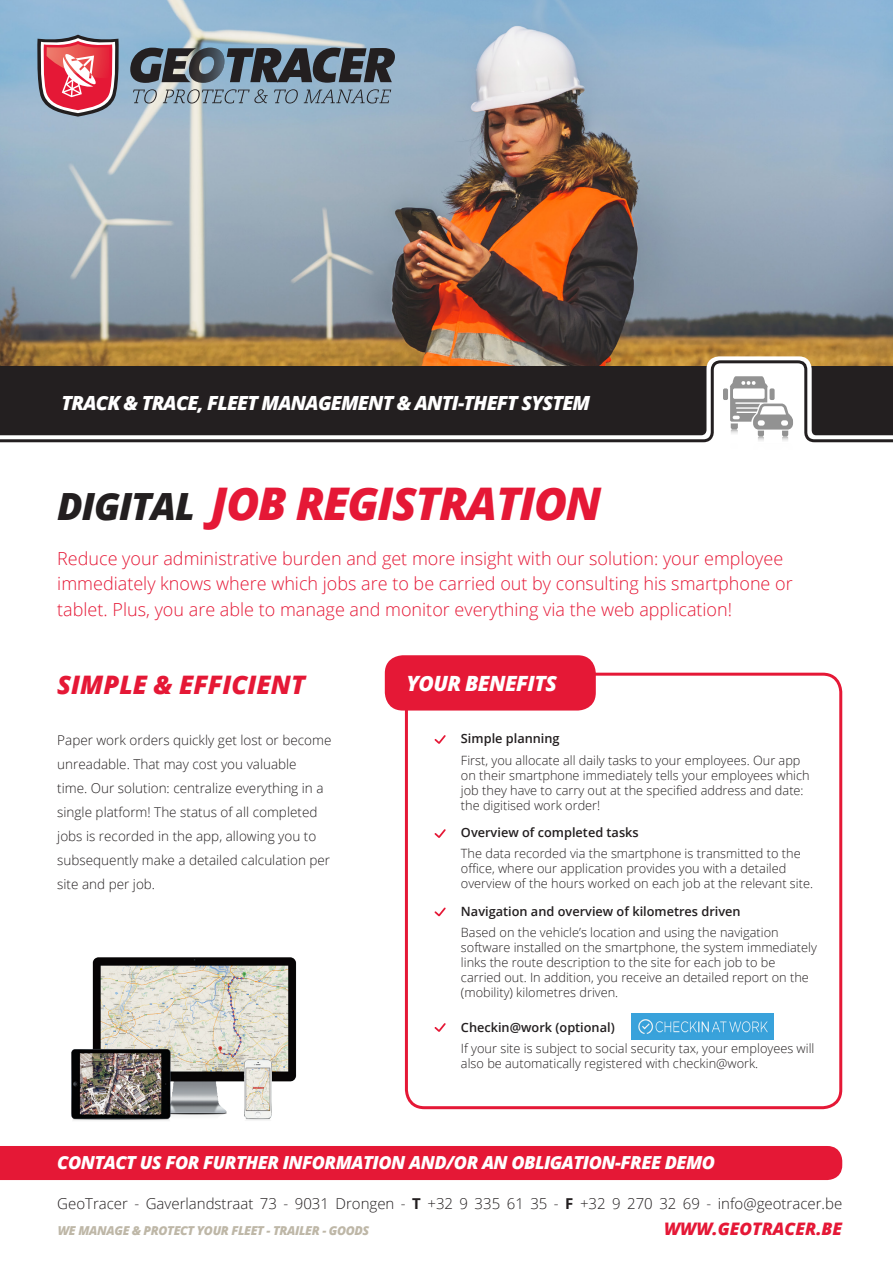
<style>
.page{position:relative;width:893px;height:1263px;background:#fff}
.page>*{position:absolute;margin:0;border:0;box-sizing:border-box;transform-origin:0 0}
.t1{font:italic 800 45px "Open Sans";letter-spacing:-.03em;color:#e51836}
.t2{font:italic 800 25.5px "Open Sans";color:#e51836}
.t3{font:italic 800 21px "Open Sans";letter-spacing:-.03em;color:#fff}
.t4{font:italic 800 19.5px "Open Sans";letter-spacing:-.04em;color:#fff}
.t5{font:300 18px/25.5px "Open Sans";color:#e51836}
.t6{font:italic 800 18px "Open Sans";letter-spacing:-.03em;color:#fff}
.t7{font:italic 800 17.25px "Open Sans";color:#e51836}
.t8{font:300 15px "Open Sans";color:#231f20}
.t9{font:300 13.5px/24px "Open Sans";color:#231f20}
.t10{font:300 12.75px/15px "Open Sans";color:#231f20}
.t11{font:600 12.75px "Open Sans";color:#231f20}
.t12{font:italic 800 12.3px "Open Sans";letter-spacing:-.03em;color:#beb7a7}
.s1{font-size:37.5px;color:#231f20}
.s2{font-weight:700}
</style>
<div class="page">
<img style="left:0;top:0;width:893px;height:356px">
<svg style="left:0;top:356px;width:893px;height:400px"></svg>
<svg style="left:730px;top:444px;width:63px;height:7px"></svg>
<svg style="left:0;top:359px;width:893px;height:85px;background:#4f4944"></svg>
<div style="left:385px;top:655px;width:211px;height:55px;background:#e51836;border-radius:18px"></div>
<div style="left:405px;top:673px;width:437px;height:436px;border:3px solid #e51836;border-radius:18px"></div>
<svg style="left:434px;top:735px;width:12px;height:9px"></svg>
<svg style="left:434px;top:829px;width:12px;height:9px"></svg>
<svg style="left:434px;top:907px;width:12px;height:9px"></svg>
<svg style="left:434px;top:1023px;width:12px;height:9px"></svg>
<div style="left:0;top:1146px;width:842px;height:34px;background:#e51836"></div>
<svg style="left:133px;top:89px;width:24px;height:14px"></svg>
<svg style="left:163px;top:89px;width:105px;height:14px"></svg>
<svg style="left:274px;top:89px;width:24px;height:14px"></svg>
<svg style="left:304px;top:89px;width:87px;height:14px"></svg>
<svg style="left:36px;top:35px;width:84px;height:82px;background:#c36c7a"></svg>
<svg style="left:130px;top:48px;width:265px;height:35px;background:#4f5963"></svg>
<img style="left:71px;top:957px;width:226px;height:164px">
<img style="left:632px;top:1013px;width:141px;height:26px">
<p class="t4" style="left:62px;top:388px;width:530px">TRACK &amp; TRACE, FLEET MANAGEMENT &amp; ANTI-THEFT SYSTEM</p>
<p class="t1" style="left:57px;top:469px;width:546px"><span class="s1">DIGITAL</span> JOB REGISTRATION</p>
<p class="t5" style="left:57px;top:545px;width:737px">Reduce your administrative burden and get more insight with our solution: your employee immediately knows where which jobs are to be carried out by consulting his smartphone or tablet. Plus, you are able to manage and monitor everything via the web application!</p>
<p class="t2" style="left:57px;top:666px;width:249px">SIMPLE &amp; EFFICIENT</p>
<p class="t9" style="left:57px;top:728px;width:276px">Paper work orders quickly get lost or become unreadable. That may cost you valuable<br>time. Our solution: centralize everything in a single platform! The status of all completed jobs is recorded in the app, allowing you to subsequently make a detailed calculation per site and per job.</p>
<p class="t3" style="left:406px;top:667px;width:152px">YOUR BENEFITS</p>
<p class="t11" style="left:461px;top:730px;width:100px">Simple planning</p>
<p class="t10" style="left:461px;top:752px;width:350px">First, you allocate all daily tasks to your employees. Our app on their smartphone immediately tells your employees which job they have to carry out at the specified address and date: the digitised work order!</p>
<p class="t11" style="left:461px;top:824px;width:179px">Overview of completed tasks</p>
<p class="t10" style="left:461px;top:846px;width:354px">The data recorded via the smartphone is transmitted to the office, where our application provides you with a detailed overview of the hours worked on each job at the relevant site.</p>
<p class="t11" style="left:461px;top:902px;width:281px">Navigation and overview of kilometres driven</p>
<p class="t10" style="left:461px;top:925px;width:357px">Based on the vehicle’s location and using the navigation software installed on the smartphone, the system immediately links the route description to the site for each job to be carried out. In addition, you receive an detailed report on the (mobility) kilometres driven.</p>
<p class="t11" style="left:461px;top:1019px;width:155px">Checkin@work (optional)</p>
<p class="t10" style="left:461px;top:1041px;width:355px">If your site is subject to social security tax, your employees will also be automatically registered with checkin@work.</p>
<p class="t6" style="left:57px;top:1149px;width:659px">CONTACT US FOR FURTHER INFORMATION AND/OR AN OBLIGATION-FREE DEMO</p>
<p class="t8" style="left:57px;top:1193px;width:786px">GeoTracer - Gaverlandstraat 73 - 9031 Drongen - <span class="s2">T</span> +32 9 335 61 35 - <span class="s2">F</span> +32 9 270 32 69 - info@geotracer.be</p>
<p class="t12" style="left:58px;top:1221px;width:313px">WE MANAGE &amp; PROTECT YOUR FLEET - TRAILER - GOODS</p>
<p class="t7" style="left:664px;top:1215px;width:180px">WWW.GEOTRACER.BE</p>
</div>
